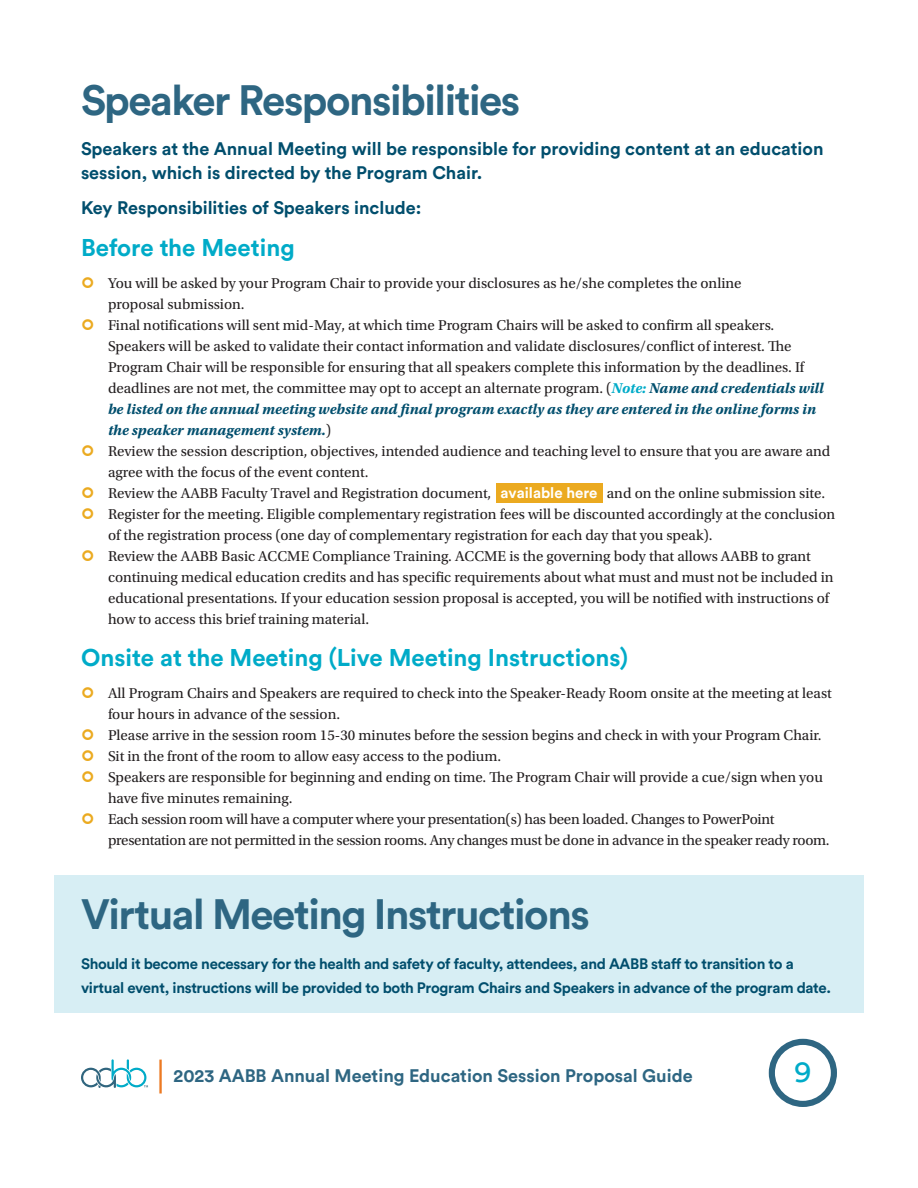
<style>
.page{position:relative;width:918px;height:1188px;background:#fff}
.page>*{position:absolute;margin:0;border:0;box-sizing:border-box;transform-origin:0 0}
.t1{font:700 42px "Circular Std";letter-spacing:-.035em;color:#2e6682}
.t2{font:30px "Circular Std";color:#00abc8}
.t3{font:700 24px "Circular Std";color:#00abc8}
.t4{font:700 18px/24px "Circular Std";color:#014e6d}
.t5{font:700 18px "Circular Std";color:#2e6682}
.t6{font:15px/21px "Utopia Std";color:#231f20}
.t7{font:700 15px/24px "Circular Std";letter-spacing:-.02em;color:#014e6d}
.s1{font-weight:700;font-style:italic;color:#00abc8}
.s2{font-weight:700;font-style:italic;color:#014e6d}
.s3{font-family:"Circular Std";font-weight:700;color:#fff}
.s4{font-family:"Utopia Std";font-weight:400;font-size:36px;color:#ec7a23}
</style>
<div class="page">
<div style="left:496px;top:483px;width:106px;height:20px;background:#ebaa20"></div>
<div style="left:54px;top:875px;width:810px;height:137px;background:#d7eef4"></div>
<svg style="left:81px;top:1059px;width:67px;height:29px"></svg>
<div style="left:769px;top:1039px;width:68px;height:68px;border:6px solid #2e6682;border-radius:50%"></div>
<h1 class="t1" style="left:81px;top:73px;width:441px">Speaker Responsibilities</h1>
<p class="t4" style="left:81px;top:136px;width:744px">Speakers at the Annual Meeting will be responsible for providing content at an education session, which is directed by the Program Chair.</p>
<p class="t4" style="left:81px;top:195px;width:342px">Key Responsibilities of Speakers include:</p>
<h3 class="t3" style="left:81px;top:232px;width:215px">Before the Meeting</h3>
<p class="t6" style="left:108px;top:273px;width:729px">You will be asked by your Program Chair to provide your disclosures as he/she completes the online<br>proposal submission.<br>Final notifications will sent mid-May, at which time Program Chairs will be asked to confirm all speakers.<br>Speakers will be asked to validate their contact information and validate disclosures/conflict of interest. The Program Chair will be responsible for ensuring that all speakers complete this information by the deadlines. If deadlines are not met, the committee may opt to accept an alternate program. (<span class="s1">Note:</span> <span class="s2">Name and credentials will be listed on the annual meeting website and final program exactly as they are entered in the online forms in the speaker management system.</span>)<br>Review the session description, objectives, intended audience and teaching level to ensure that you are aware and agree with the focus of the event content.<br>Review the AABB Faculty Travel and Registration document, <span class="s3">available here</span> and on the online submission site.<br>Register for the meeting. Eligible complementary registration fees will be discounted accordingly at the conclusion of the registration process (one day of complementary registration for each day that you speak).<br>Review the AABB Basic ACCME Compliance Training. ACCME is the governing body that allows AABB to grant continuing medical education credits and has specific requirements about what must and must not be included in educational presentations. If your education session proposal is accepted, you will be notified with instructions of how to access this brief training material.</p>
<h3 class="t3" style="left:81px;top:642px;width:549px">Onsite at the Meeting (Live Meeting Instructions)</h3>
<p class="t6" style="left:108px;top:683px;width:725px">All Program Chairs and Speakers are required to check into the Speaker-Ready Room onsite at the meeting at least four hours in advance of the session.<br>Please arrive in the session room 15-30 minutes before the session begins and check in with your Program Chair.<br>Sit in the front of the room to allow easy access to the podium.<br>Speakers are responsible for beginning and ending on time. The Program Chair will provide a cue/sign when you have five minutes remaining.<br>Each session room will have a computer where your presentation(s) has been loaded. Changes to PowerPoint presentation are not permitted in the session rooms. Any changes must be done in advance in the speaker ready room.</p>
<h1 class="t1" style="left:81px;top:887px;width:510px">Virtual Meeting Instructions</h1>
<p class="t7" style="left:81px;top:951px;width:752px">Should it become necessary for the health and safety of faculty, attendees, and AABB staff to transition to a virtual event, instructions will be provided to both Program Chairs and Speakers in advance of the program date.</p>
<p class="t5" style="left:157px;top:1064px;width:537px"><span class="s4">|</span> 2023 AABB Annual Meeting Education Session Proposal Guide</p>
<h2 class="t2" style="left:794px;top:1053px;width:19px">9</h2>
</div>
